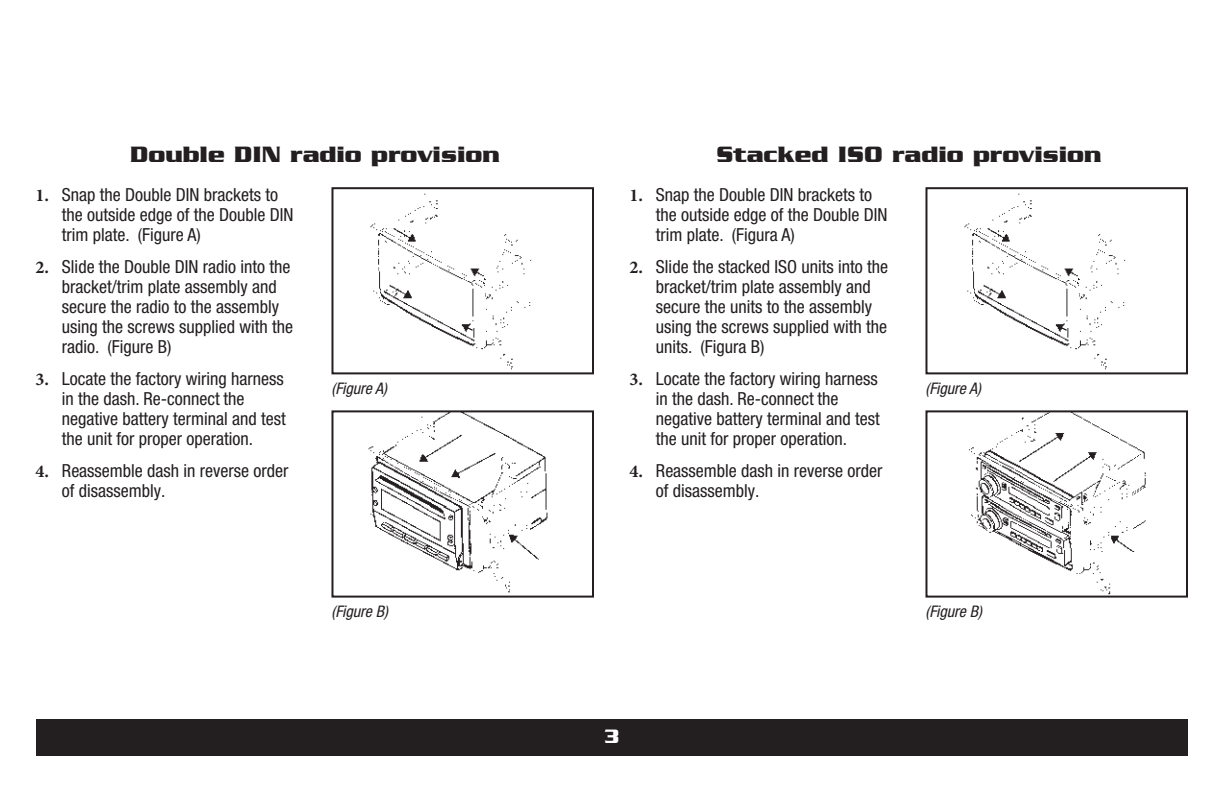
<style>
.page{position:relative;width:1224px;height:792px;background:#fff}
.page>*{position:absolute;margin:0;border:0;box-sizing:border-box;transform-origin:0 0}
.t1{font:700 24px "Serpentine";color:#231f20}
.t2{font:700 20px "Serpentine D";color:#fff}
.t3{font:condensed 18px/20px "Helvetica Neue";color:#231f20}
.t4{font:italic condensed 16px "Helvetica Neue";color:#231f20}
.s1{font-family:"Minion Pro";font-weight:700;font-stretch:normal}
</style>
<div class="page">
<div style="left:36px;top:719px;width:1152px;height:37px;background:#231f20"></div>
<img style="left:370px;top:193px;width:162px;height:177px">
<div style="left:331px;top:187px;width:263px;height:187px;border:2px solid #231f20"></div>
<img style="left:368px;top:413px;width:180px;height:180px">
<div style="left:331px;top:410px;width:263px;height:188px;border:2px solid #231f20"></div>
<img style="left:964px;top:193px;width:162px;height:177px">
<div style="left:925px;top:187px;width:263px;height:187px;border:2px solid #231f20"></div>
<img style="left:969px;top:413px;width:177px;height:182px">
<div style="left:925px;top:410px;width:263px;height:188px;border:2px solid #231f20"></div>
<h1 class="t1" style="left:130px;top:141px;width:371px">Double DIN radio provision</h1>
<h1 class="t1" style="left:716px;top:141px;width:387px">Stacked ISO radio provision</h1>
<p class="t3" style="left:62px;top:185px;width:233px;text-indent:-27px"><span class="s1">1.</span> Snap the Double DIN brackets to the outside edge of the Double DIN trim plate. (Figure A)</p>
<p class="t3" style="left:62px;top:257px;width:233px;text-indent:-27px"><span class="s1">2.</span> Slide the Double DIN radio into the bracket/trim plate assembly and secure the radio to the assembly using the screws supplied with the radio. (Figure B)</p>
<p class="t3" style="left:62px;top:369px;width:225px;text-indent:-27px"><span class="s1">3.</span> Locate the factory wiring harness in the dash. Re-connect the negative battery terminal and test the unit for proper operation.</p>
<p class="t3" style="left:62px;top:461px;width:228px;text-indent:-27px"><span class="s1">4.</span> Reassemble dash in reverse order of disassembly.</p>
<p class="t3" style="left:656px;top:185px;width:233px;text-indent:-27px"><span class="s1">1.</span> Snap the Double DIN brackets to the outside edge of the Double DIN trim plate. (Figura A)</p>
<p class="t3" style="left:656px;top:257px;width:234px;text-indent:-27px"><span class="s1">2.</span> Slide the stacked ISO units into the bracket/trim plate assembly and secure the units to the assembly using the screws supplied with the units. (Figura B)</p>
<p class="t3" style="left:656px;top:369px;width:225px;text-indent:-27px"><span class="s1">3.</span> Locate the factory wiring harness in the dash. Re-connect the negative battery terminal and test the unit for proper operation.</p>
<p class="t3" style="left:656px;top:461px;width:228px;text-indent:-27px"><span class="s1">4.</span> Reassemble dash in reverse order of disassembly.</p>
<p class="t4" style="left:331px;top:379px;width:57px">(Figure A)</p>
<p class="t4" style="left:925px;top:379px;width:57px">(Figure A)</p>
<p class="t4" style="left:331px;top:602px;width:58px">(Figure B)</p>
<p class="t4" style="left:925px;top:602px;width:58px">(Figure B)</p>
<p class="t2" style="left:604px;top:726px;width:18px">3</p>
</div>
